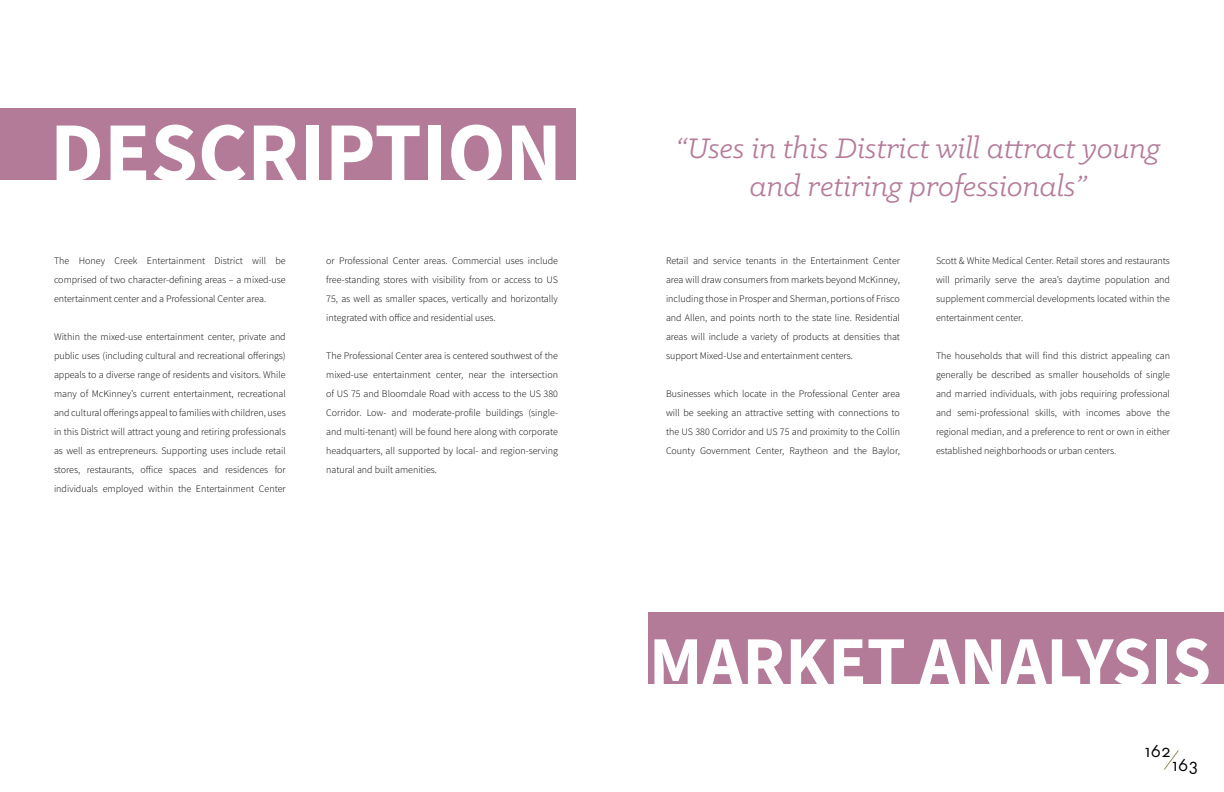
<style>
.page{position:relative;width:1224px;height:792px;background:#fff}
.page>*{position:absolute;margin:0;border:0;box-sizing:border-box;transform-origin:0 0}
.t1{font:700 85px "Source Sans Pro";color:#fff}
.t2{font:700 70px "Source Sans Pro";color:#fff}
.t3{font:italic 32px/38.4px "Klinic Slab";color:#b47b99;text-align:center}
.t4{font:18px "Futura SCTOT";letter-spacing:-.01em;color:#000}
.t5{font:300 10px/19px "Source Sans Pro";color:#000;text-align:justify}
</style>
<div class="page">
<div style="left:0;top:108px;width:576px;height:72px;background:#b47b99"></div>
<div style="left:648px;top:612px;width:576px;height:72px;background:#b47b99"></div>
<svg style="left:1164px;top:750px;width:15px;height:20px"></svg>
<h1 class="t1" style="left:50px;top:95px;width:513px">DESCRIPTION</h1>
<p class="t5" style="left:54px;top:251px;width:233px">The Honey Creek Entertainment District will be comprised of two character-defining areas – a mixed-use entertainment center and a Professional Center area.</p>
<p class="t5" style="left:54px;top:327px;width:233px">Within the mixed-use entertainment center, private and public uses (including cultural and recreational offerings) appeals to a diverse range of residents and visitors. While many of McKinney’s current entertainment, recreational and cultural offerings appeal to families with children, uses in this District will attract young and retiring professionals as well as entrepreneurs. Supporting uses include retail stores, restaurants, office spaces and residences for individuals employed within the Entertainment Center</p>
<p class="t5" style="left:326px;top:251px;width:233px">or Professional Center areas. Commercial uses include free-standing stores with visibility from or access to US 75, as well as smaller spaces, vertically and horizontally integrated with office and residential uses.</p>
<p class="t5" style="left:326px;top:346px;width:233px">The Professional Center area is centered southwest of the mixed-use entertainment center, near the intersection of US 75 and Bloomdale Road with access to the US 380<br>Corridor. Low- and moderate-profile buildings (single&shy;and multi-tenant) will be found here along with corporate headquarters, all supported by local- and region-serving natural and built amenities.</p>
<h3 class="t3" style="left:676px;top:128px;width:486px">“Uses in this District will attract young and retiring professionals”</h3>
<p class="t5" style="left:666px;top:251px;width:236px">Retail and service tenants in the Entertainment Center area will draw consumers from markets beyond McKinney, including those in Prosper and Sherman, portions of Frisco and Allen, and points north to the state line. Residential areas will include a variety of products at densities that support Mixed-Use and entertainment centers.</p>
<p class="t5" style="left:666px;top:384px;width:235px">Businesses which locate in the Professional Center area will be seeking an attractive setting with connections to the US 380 Corridor and US 75 and proximity to the Collin County Government Center, Raytheon and the Baylor,</p>
<p class="t5" style="left:936px;top:251px;width:236px">Scott &amp; White Medical Center. Retail stores and restaurants will primarily serve the area’s daytime population and supplement commercial developments located within the entertainment center.</p>
<p class="t5" style="left:936px;top:346px;width:236px">The households that will find this district appealing can generally be described as smaller households of single and married individuals, with jobs requiring professional and semi-professional skills, with incomes above the regional median, and a preference to rent or own in either established neighborhoods or urban centers.</p>
<h2 class="t2" style="left:649px;top:614px;width:563px">MARKET ANALYSIS</h2>
<h3 class="t4" style="left:1145px;top:741px;width:28px">162</h3>
<h3 class="t4" style="left:1172px;top:754px;width:28px">163</h3>
</div>
